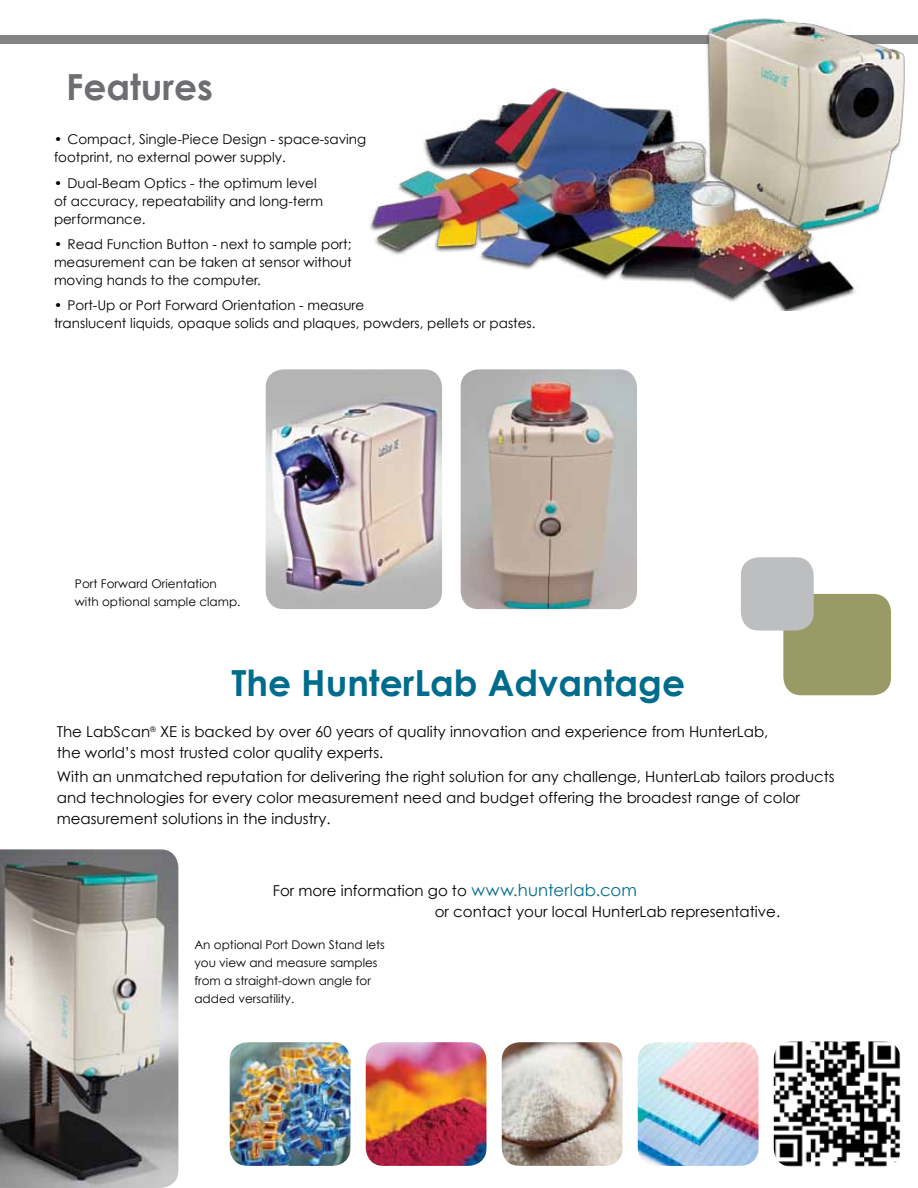
<style>
.page{position:relative;width:918px;height:1188px;background:#fff}
.page>*{position:absolute;margin:0;border:0;box-sizing:border-box;transform-origin:0 0}
.t1{font:700 36px "Century Gothic";color:#006c8d}
.t2{font:700 36px "Century Gothic";color:#6d6e71}
.t3{font:15px/21px "Century Gothic";color:#000}
.t4{font:13.5px/18px "Century Gothic";color:#000}
.t5{font:12px/18px "Century Gothic";color:#000}
.s1{font-size:16.5px;color:#006c8d}
</style>
<div class="page">
<div style="left:0;top:35px;width:918px;height:9px;background:#838484"></div>
<img style="left:774px;top:1041px;width:127px;height:126px">
<img style="left:366px;top:1042px;width:120px;height:124px">
<img style="left:502px;top:1042px;width:120px;height:124px">
<img style="left:638px;top:1042px;width:121px;height:124px">
<img style="left:230px;top:1042px;width:120px;height:124px">
<img style="left:266px;top:369px;width:176px;height:240px">
<img style="left:461px;top:369px;width:176px;height:240px">
<img style="left:370px;top:18px;width:534px;height:292px">
<div style="left:783px;top:594px;width:108px;height:101px;background:#999a66;border-radius:18px"></div>
<div style="left:741px;top:557px;width:73px;height:74px;background:#bcbec0;border-radius:18px"></div>
<img style="left:0;top:849px;width:178px;height:339px">
<h1 class="t2" style="left:66px;top:64px;width:148px">Features</h1>
<p class="t4" style="left:54px;top:130px;width:314px">• Compact, Single-Piece Design - space-saving footprint, no external power supply.</p>
<p class="t4" style="left:54px;top:174px;width:271px">• Dual-Beam Optics - the optimum level of accuracy, repeatability and long-term performance.</p>
<p class="t4" style="left:54px;top:235px;width:299px;text-align:justify">• Read Function Button - next to sample port; measurement can be taken at sensor without moving hands to the computer.</p>
<p class="t4" style="left:54px;top:296px;width:483px">• Port-Up or Port Forward Orientation - measure<br>translucent liquids, opaque solids and plaques, powders, pellets or pastes.</p>
<p class="t5" style="left:75px;top:574px;width:167px">Port Forward Orientation with optional sample clamp.</p>
<h1 class="t1" style="left:231px;top:661px;width:455px">The HunterLab Advantage</h1>
<p class="t3" style="left:57px;top:721px;width:713px">The LabScan<sup>®</sup> XE is backed by over 60 years of quality innovation and experience from HunterLab, the world’s most trusted color quality experts.</p>
<p class="t3" style="left:57px;top:766px;width:780px">With an unmatched reputation for delivering the right solution for any challenge, HunterLab tailors products and technologies for every color measurement need and budget offering the broadest range of color measurement solutions in the industry.</p>
<p class="t3" style="left:435px;top:880px;width:347px;text-indent:-162px">For more information go to <span class="s1">www.hunterlab.com<br></span>or contact your local HunterLab representative.</p>
<p class="t5" style="left:194px;top:935px;width:192px">An optional Port Down Stand lets you view and measure samples from a straight-down angle for added versatility.</p>
</div>
